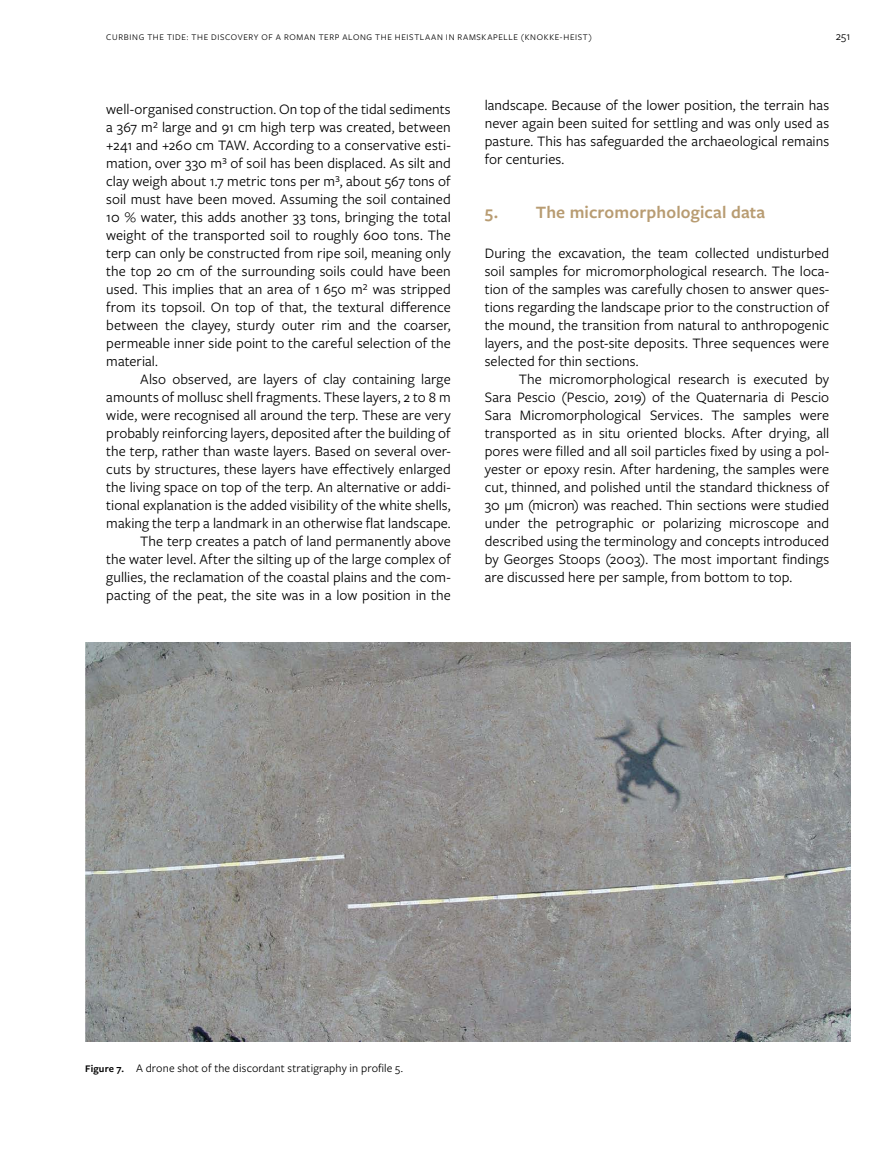
<style>
.page{position:relative;width:893px;height:1149px;background:#fff}
.page>*{position:absolute;margin:0;border:0;box-sizing:border-box;transform-origin:0 0}
.t1{font:600 18px "Freight Sans Pro";letter-spacing:.005em;color:#b89c72}
.t2{font:15px/18px "Freight Sans Pro";letter-spacing:.005em;color:#000;text-align:justify}
.t3{font:12px "Freight Sans Pro";letter-spacing:.01em;color:#000}
.t4{font:9px "Freight Sans Pro";letter-spacing:.075em;color:#000}
.s1{font-weight:600;font-size:10.5px}
</style>
<div class="page">
<img style="left:85px;top:642px;width:765px;height:399px">
<p class="t4" style="left:106px;top:31px;width:487px">CURBING THE TIDE: THE DISCOVERY OF A ROMAN TERP ALONG THE HEISTLAAN IN RAMSKAPELLE (KNOKKE-HEIST)</p>
<p class="t3" style="left:836px;top:28px;width:16px">251</p>
<p class="t2" style="left:106px;top:99px;width:346px">well-organised construction. On top of the tidal sediments</p>
<p class="t2" style="left:106px;top:117px;width:346px">a 367 m² large and 91 cm high terp was created, between</p>
<p class="t2" style="left:106px;top:135px;width:346px">+241 and +260 cm TAW. According to a conservative esti-</p>
<p class="t2" style="left:106px;top:153px;width:346px">mation, over 330 m³ of soil has been displaced. As silt and</p>
<p class="t2" style="left:106px;top:171px;width:346px">clay weigh about 1.7 metric tons per m³, about 567 tons of</p>
<p class="t2" style="left:106px;top:189px;width:346px">soil must have been moved. Assuming the soil contained</p>
<p class="t2" style="left:106px;top:207px;width:346px">10 % water, this adds another 33 tons, bringing the total</p>
<p class="t2" style="left:106px;top:225px;width:346px">weight of the transported soil to roughly 600 tons. The</p>
<p class="t2" style="left:106px;top:243px;width:346px">terp can only be constructed from ripe soil, meaning only</p>
<p class="t2" style="left:106px;top:261px;width:346px">the top 20 cm of the surrounding soils could have been</p>
<p class="t2" style="left:106px;top:279px;width:346px">used. This implies that an area of 1 650 m² was stripped</p>
<p class="t2" style="left:106px;top:297px;width:346px">from its topsoil. On top of that, the textural difference</p>
<p class="t2" style="left:106px;top:315px;width:346px">between the clayey, sturdy outer rim and the coarser,</p>
<p class="t2" style="left:106px;top:333px;width:346px">permeable inner side point to the careful selection of the</p>
<p class="t2" style="left:106px;top:351px;width:53px">material.</p>
<p class="t2" style="left:140px;top:369px;width:312px">Also observed, are layers of clay containing large</p>
<p class="t2" style="left:106px;top:387px;width:346px">amounts of mollusc shell fragments. These layers, 2 to 8 m</p>
<p class="t2" style="left:106px;top:405px;width:346px">wide, were recognised all around the terp. These are very</p>
<p class="t2" style="left:106px;top:423px;width:346px">probably reinforcing layers, deposited after the building of</p>
<p class="t2" style="left:106px;top:441px;width:346px">the terp, rather than waste layers. Based on several over-</p>
<p class="t2" style="left:106px;top:459px;width:346px">cuts by structures, these layers have effectively enlarged</p>
<p class="t2" style="left:106px;top:477px;width:346px">the living space on top of the terp. An alternative or addi-</p>
<p class="t2" style="left:106px;top:495px;width:346px">tional explanation is the added visibility of the white shells,</p>
<p class="t2" style="left:106px;top:513px;width:346px">making the terp a landmark in an otherwise flat landscape.</p>
<p class="t2" style="left:140px;top:531px;width:312px">The terp creates a patch of land permanently above</p>
<p class="t2" style="left:106px;top:549px;width:346px">the water level. After the silting up of the large complex of</p>
<p class="t2" style="left:106px;top:567px;width:346px">gullies, the reclamation of the coastal plains and the com-</p>
<p class="t2" style="left:106px;top:585px;width:346px">pacting of the peat, the site was in a low position in the</p>
<p class="t2" style="left:485px;top:96px;width:346px">landscape. Because of the lower position, the terrain has never again been suited for settling and was only used as pasture. This has safeguarded the archaeological remains for centuries.</p>
<p class="t1" style="left:485px;top:200px;width:282px">5. The micromorphological data</p>
<p class="t2" style="left:485px;top:243px;width:346px">During the excavation, the team collected undisturbed</p>
<p class="t2" style="left:485px;top:261px;width:346px">soil samples for micromorphological research. The loca-</p>
<p class="t2" style="left:485px;top:279px;width:346px">tion of the samples was carefully chosen to answer ques-</p>
<p class="t2" style="left:485px;top:297px;width:346px">tions regarding the landscape prior to the construction of</p>
<p class="t2" style="left:485px;top:315px;width:346px">the mound, the transition from natural to anthropogenic</p>
<p class="t2" style="left:485px;top:333px;width:346px">layers, and the post-site deposits. Three sequences were</p>
<p class="t2" style="left:485px;top:351px;width:155px">selected for thin sections.</p>
<p class="t2" style="left:519px;top:369px;width:312px">The micromorphological research is executed by</p>
<p class="t2" style="left:485px;top:387px;width:346px">Sara Pescio (Pescio, 2019) of the Quaternaria di Pescio</p>
<p class="t2" style="left:485px;top:405px;width:346px">Sara Micromorphological Services. The samples were</p>
<p class="t2" style="left:485px;top:423px;width:346px">transported as in situ oriented blocks. After drying, all</p>
<p class="t2" style="left:485px;top:441px;width:346px">pores were filled and all soil particles fixed by using a pol-</p>
<p class="t2" style="left:485px;top:459px;width:346px">yester or epoxy resin. After hardening, the samples were</p>
<p class="t2" style="left:485px;top:477px;width:346px">cut, thinned, and polished until the standard thickness of</p>
<p class="t2" style="left:485px;top:495px;width:346px">30 μm (micron) was reached. Thin sections were studied</p>
<p class="t2" style="left:485px;top:513px;width:346px">under the petrographic or polarizing microscope and</p>
<p class="t2" style="left:485px;top:531px;width:346px">described using the terminology and concepts introduced</p>
<p class="t2" style="left:485px;top:549px;width:346px">by Georges Stoops (2003). The most important findings</p>
<p class="t2" style="left:485px;top:567px;width:309px">are discussed here per sample, from bottom to top.</p>
<p class="t3" style="left:85px;top:1059px;width:320px"><span class="s1">Figure 7.</span> A drone shot of the discordant stratigraphy in profile 5.</p>
</div>
